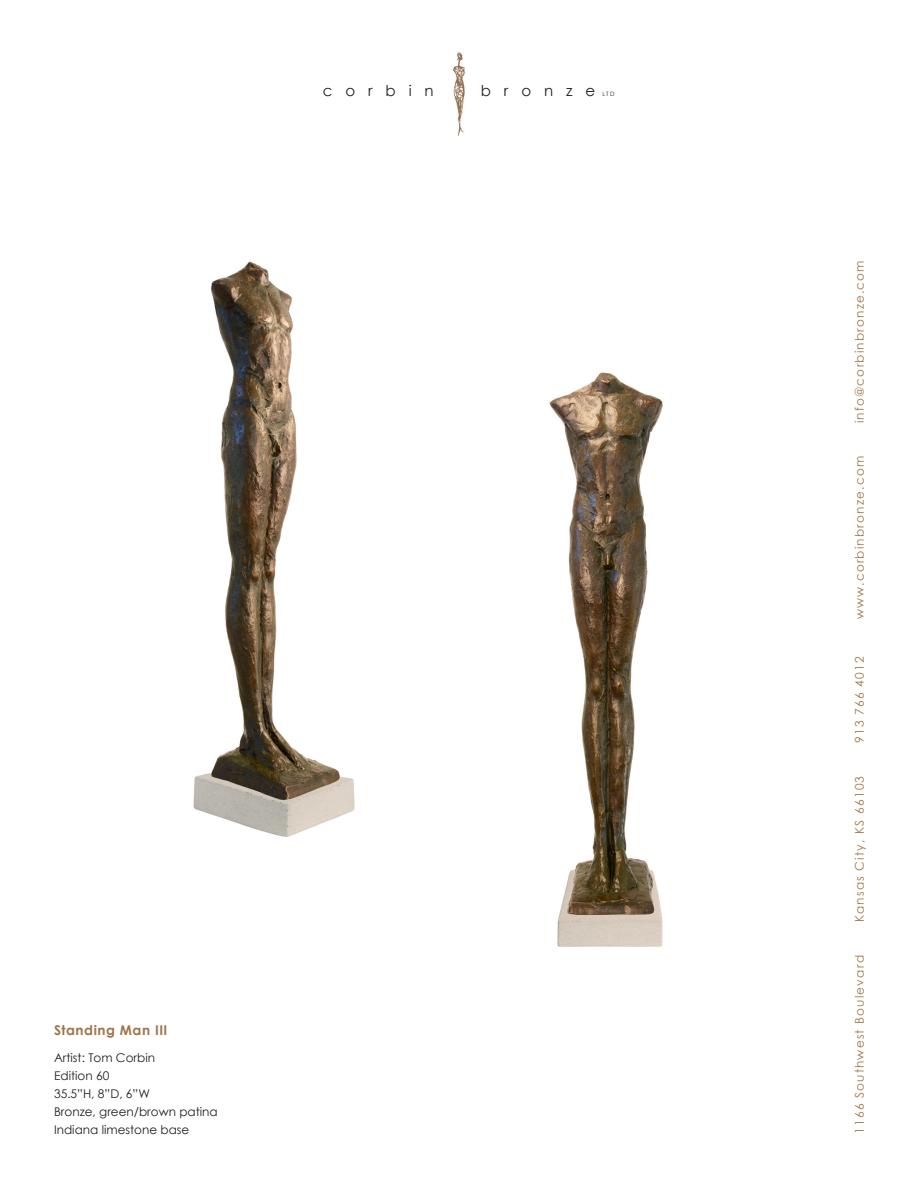
<style>
.page{position:relative;width:918px;height:1188px;background:#fff}
.page>*{position:absolute;margin:0;border:0;box-sizing:border-box;transform-origin:0 0}
.t1{font:15px "Century Gothic";letter-spacing:.86em;color:#231f20}
.t2{font:700 13.5px "Century Gothic";letter-spacing:.04em;color:#9f7448}
.t3{font:12px "Century Gothic";letter-spacing:.1em;color:#9f7448}
.t4{font:12px "Century Gothic";color:#231f20}
.t5{font:6px "Century Gothic";color:#231f20}
</style>
<div class="page">
<img style="left:452px;top:52px;width:13px;height:84px">
<img style="left:193px;top:261px;width:162px;height:576px">
<img style="left:549px;top:372px;width:114px;height:575px">
<p class="t1" style="left:323px;top:82px;width:112px">corbin</p>
<p class="t1" style="left:481px;top:82px;width:116px">bronze</p>
<p class="t5" style="left:602px;top:90px;width:14px">LTD</p>
<p class="t2" style="left:54px;top:1021px;width:115px">Standing Man III</p>
<p class="t4" style="left:54px;top:1050px;width:103px">Artist: Tom Corbin</p>
<p class="t4" style="left:54px;top:1068px;width:57px">Edition 60</p>
<p class="t4" style="left:54px;top:1086px;width:97px">35.5”H, 8”D, 6”W</p>
<p class="t4" style="left:54px;top:1104px;width:165px">Bronze, green/brown patina</p>
<p class="t4" style="left:54px;top:1122px;width:137px">Indiana limestone base</p>
<p class="t3" style="left:852px;top:423px;width:164px;rotate:-90deg">info@corbinbronze.com</p>
<p class="t3" style="left:852px;top:619px;width:165px;rotate:-90deg">www.corbinbronze.com</p>
<p class="t3" style="left:852px;top:743px;width:88px;rotate:-90deg">913 766 4012</p>
<p class="t3" style="left:852px;top:922px;width:148px;rotate:-90deg">Kansas City, KS 66103</p>
<p class="t3" style="left:852px;top:1134px;width:180px;rotate:-90deg">1166 Southwest Boulevard</p>
</div>
